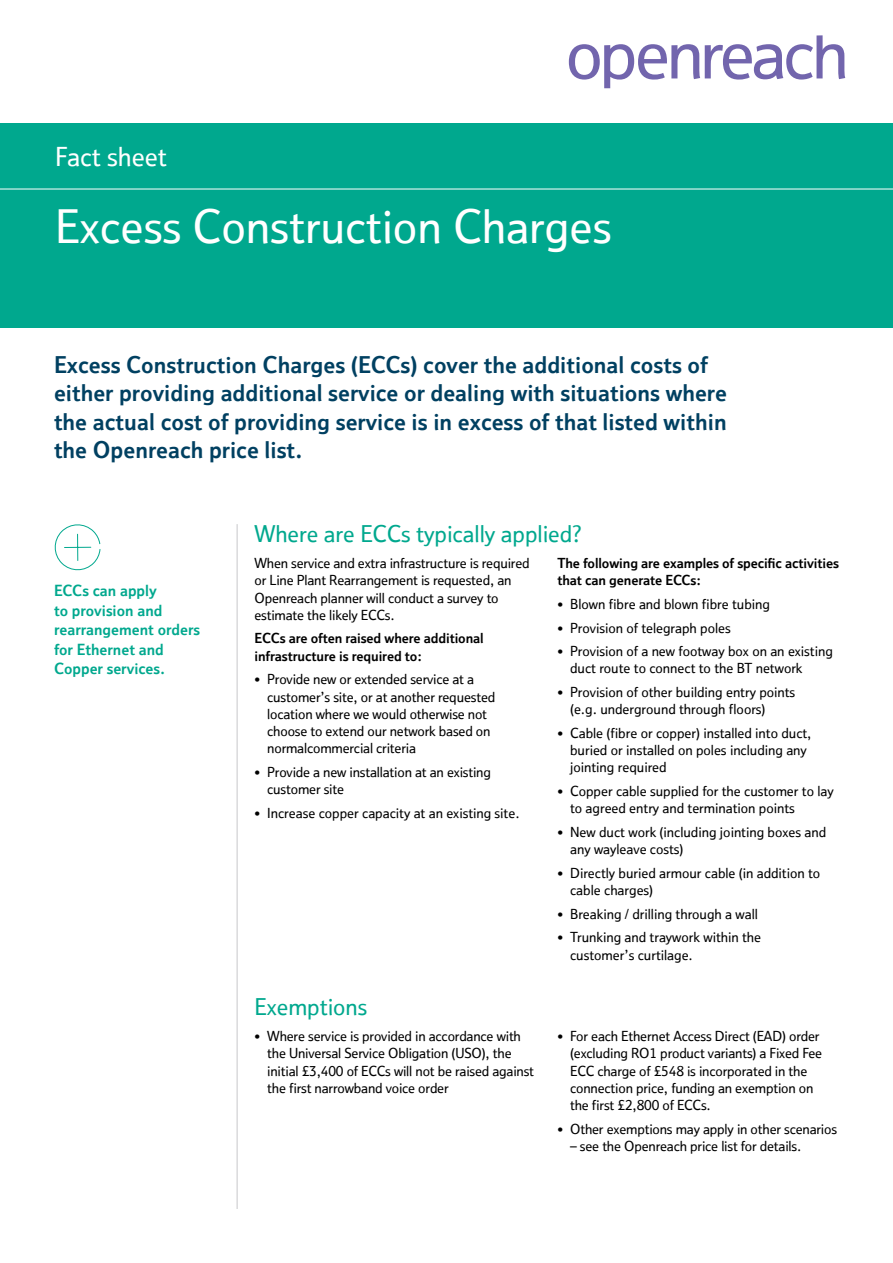
<style>
.page{position:relative;width:893px;height:1263px;background:#fff}
.page>*{position:absolute;margin:0;border:0;box-sizing:border-box;transform-origin:0 0}
.t1{font:500 45px "Openreach";color:#fff}
.t2{font:500 25.5px "Openreach";color:#fff}
.t3{font:700 22.5px/28.5px "Openreach";color:#004061}
.t4{font:500 22.5px "Openreach";color:#00a88e}
.t5{font:700 15px/19.5px "Openreach";color:#00a88e}
.t6{font:500 13.5px/17.2px "Openreach";letter-spacing:-.01em;color:#000}
.t7{font:700 13.5px/17.2px "Openreach";letter-spacing:-.01em;color:#000}
</style>
<div class="page">
<div style="left:0;top:124px;width:893px;height:204px;background:#00a88e"></div>
<hr style="left:0;top:189px;width:893px;height:1px;background:#fff">
<svg style="left:569px;top:35px;width:276px;height:53px"></svg>
<hr style="left:237px;top:524px;width:1px;height:685px;background:#c7c8ca">
<svg style="left:54px;top:524px;width:47px;height:47px"></svg>
<h2 class="t2" style="left:55px;top:142px;width:113px">Fact sheet</h2>
<h1 class="t1" style="left:55px;top:200px;width:558px">Excess Construction Charges</h1>
<h3 class="t3" style="left:54px;top:350px;width:674px">Excess Construction Charges (ECCs) cover the additional costs of either providing additional service or dealing with situations where the actual cost of providing service is in excess of that listed within the Openreach price list.</h3>
<p class="t5" style="left:54px;top:580px;width:148px">ECCs can apply<br>to provision and rearrangement orders for Ethernet and<br>Copper services.</p>
<h3 class="t4" style="left:254px;top:521px;width:329px">Where are ECCs typically applied?</h3>
<p class="t6" style="left:254px;top:554px;width:277px">When service and extra infrastructure is required or Line Plant Rearrangement is requested, an Openreach planner will conduct a survey to estimate the likely ECCs.</p>
<p class="t7" style="left:254px;top:630px;width:231px">ECCs are often raised where additional infrastructure is required to:</p>
<p class="t6" style="left:267px;top:670px;width:229px;text-indent:-13px">• Provide new or extended service at a customer’s site, or at another requested location where we would otherwise not choose to extend our network based on normalcommercial criteria</p>
<p class="t6" style="left:267px;top:763px;width:225px;text-indent:-13px">• Provide a new installation at an existing customer site</p>
<p class="t6" style="left:254px;top:804px;width:267px">• Increase copper capacity at an existing site.</p>
<p class="t7" style="left:557px;top:554px;width:283px">The following are examples of specific activities that can generate ECCs:</p>
<p class="t6" style="left:557px;top:595px;width:214px">• Blown fibre and blown fibre tubing</p>
<p class="t6" style="left:557px;top:619px;width:175px">• Provision of telegraph poles</p>
<p class="t6" style="left:570px;top:642px;width:264px;text-indent:-13px">• Provision of a new footway box on an existing duct route to connect to the BT network</p>
<p class="t6" style="left:570px;top:683px;width:227px;text-indent:-13px">• Provision of other building entry points (e.g. underground through floors)</p>
<p class="t6" style="left:570px;top:724px;width:243px;text-indent:-13px">• Cable (fibre or copper) installed into duct, buried or installed on poles including any jointing required</p>
<p class="t6" style="left:570px;top:782px;width:265px;text-indent:-13px">• Copper cable supplied for the customer to lay to agreed entry and termination points</p>
<p class="t6" style="left:570px;top:823px;width:257px;text-indent:-13px">• New duct work (including jointing boxes and any wayleave costs)</p>
<p class="t6" style="left:570px;top:864px;width:252px;text-indent:-13px">• Directly buried armour cable (in addition to cable charges)</p>
<p class="t6" style="left:557px;top:905px;width:202px">• Breaking / drilling through a wall</p>
<p class="t6" style="left:570px;top:929px;width:192px;text-indent:-13px">• Trunking and traywork within the customer’s curtilage.</p>
<h3 class="t4" style="left:254px;top:994px;width:114px">Exemptions</h3>
<p class="t6" style="left:267px;top:1027px;width:268px;text-indent:-13px">• Where service is provided in accordance with the Universal Service Obligation (USO), the initial £3,400 of ECCs will not be raised against the first narrowband voice order</p>
<p class="t6" style="left:570px;top:1027px;width:254px;text-indent:-13px">• For each Ethernet Access Direct (EAD) order (excluding RO1 product variants) a Fixed Fee ECC charge of £548 is incorporated in the connection price, funding an exemption on the first £2,800 of ECCs.</p>
<p class="t6" style="left:557px;top:1120px;width:281px">• Other exemptions may apply in other scenarios</p>
<p class="t6" style="left:570px;top:1137px;width:233px">– see the Openreach price list for details.</p>
</div>
